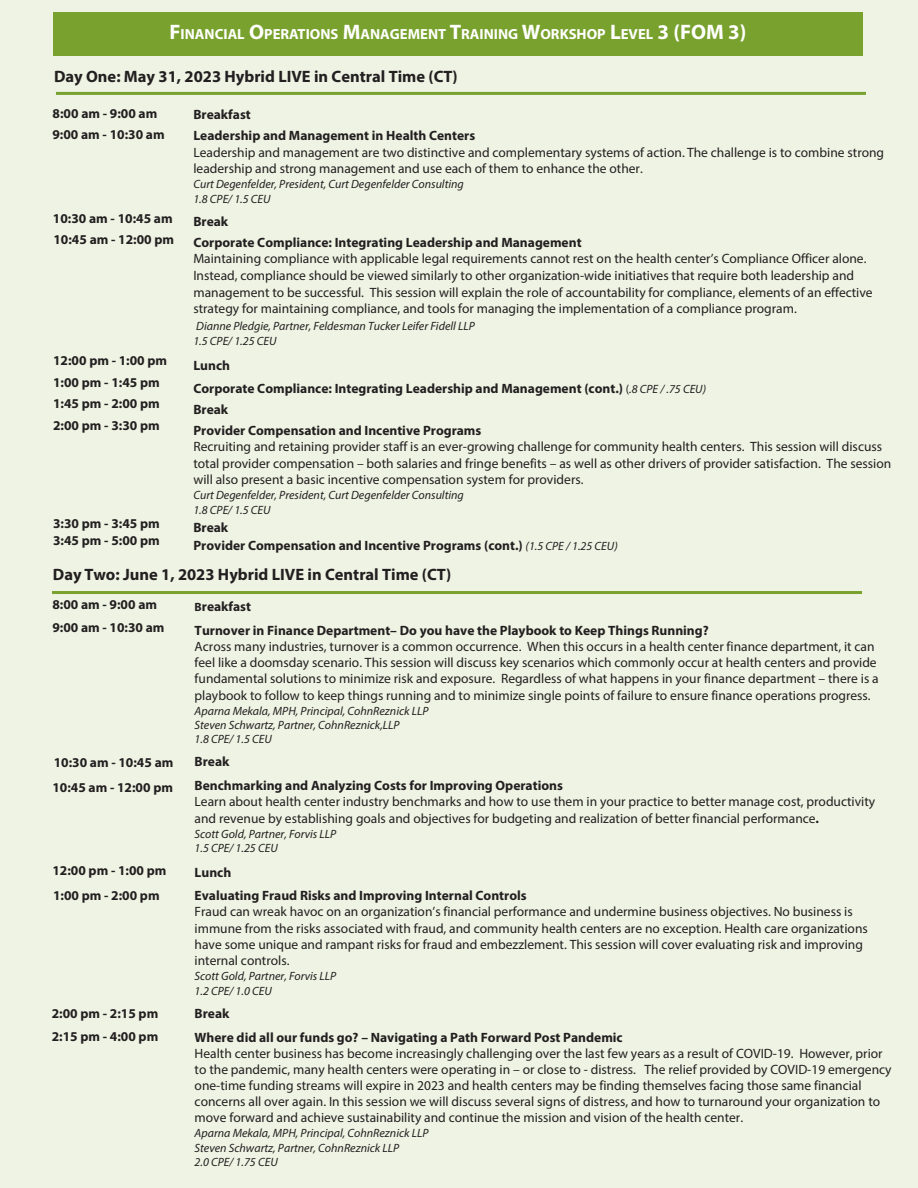
<style>
.page{position:relative;width:918px;height:1188px;background:#eef3e3}
.page>*{position:absolute;margin:0;border:0;box-sizing:border-box;transform-origin:0 0}
.Ag_day{font:700 16.5px "Myriad Pro";color:#231f20}
.Ag_day-2{font:700 14.7px "Myriad Pro";color:#fff}
.Ag_time{font:13.5px/16.2px "Myriad Pro";color:#231f20}
.Ag_obj{font:13.5px/16.5px "Myriad Pro";color:#231f20}
.Ag_obj-2{font:700 13.5px/20.7px "Myriad Pro";color:#231f20}
.Ag_time-2{font:700 13.5px/23.7px "Myriad Pro";color:#231f20}
.Ag_time-3{font:italic 12px/14.4px "Myriad Pro";color:#231f20}
.Ag_obj-3{font:italic 12px/15.1px "Myriad Pro";color:#231f20}
.s1{font-size:21px}
.s2{font-weight:400;font-size:12px}
.s3{font-weight:400;font-style:italic;font-size:12px}
.s4{font-size:12px}
.s5{font-weight:700}
</style>
<div class="page">
<div style="left:53px;top:12px;width:810px;height:43px;background:#78a22d"></div>
<hr style="left:56px;top:92px;width:810px;height:3px;background:#78a22d">
<hr style="left:52px;top:591px;width:810px;height:3px;background:#78a22d">
<p class="Ag_day-2" style="left:170px;top:25px;width:578px"><span class="s1">F</span>INANCIAL <span class="s1">O</span>PERATIONS <span class="s1">M</span>ANAGEMENT <span class="s1">T</span>RAINING <span class="s1">W</span>ORKSHOP <span class="s1">L</span>EVEL <span class="s1">3 (FOM 3)</span></p>
<p class="Ag_day" style="left:54px;top:66px;width:405px">Day One: May 31, 2023 Hybrid LIVE in Central Time (CT)</p>
<p class="Ag_obj-2" style="left:193px;top:104px;width:283px">Breakfast<br>Leadership and Management in Health Centers</p>
<p class="Ag_obj" style="left:193px;top:144px;width:692px">Leadership and management are two distinctive and complementary systems of action. The challenge is to combine strong leadership and strong management and use each of them to enhance the other.</p>
<p class="Ag_obj-3" style="left:193px;top:176px;width:272px">Curt Degenfelder, President, Curt Degenfelder Consulting<br>1.8 CPE/ 1.5 CEU</p>
<p class="Ag_obj-2" style="left:193px;top:211px;width:390px">Break<br>Corporate Compliance: Integrating Leadership and Management</p>
<p class="Ag_obj" style="left:193px;top:250px;width:681px">Maintaining compliance with applicable legal requirements cannot rest on the health center’s Compliance Officer alone.<br>Instead, compliance should be viewed similarly to other organization-wide initiatives that require both leadership and management to be successful. This session will explain the role of accountability for compliance, elements of an effective strategy for maintaining compliance, and tools for managing the implementation of a compliance program.</p>
<p class="Ag_obj-3" style="left:193px;top:318px;width:283px">Dianne Pledgie, Partner, Feldesman Tucker Leifer Fidell LLP<br>1.5 CPE/ 1.25 CEU</p>
<p class="Ag_obj-2" style="left:193px;top:353px;width:514px;line-height:23.7px">Lunch<br>Corporate Compliance: Integrating Leadership and Management (cont.) <span class="s2">(</span><span class="s3">.8 CPE / .75 CEU)</span></p>
<p class="Ag_obj-2" style="left:193px;top:399px;width:290px">Break<br>Provider Compensation and Incentive Programs</p>
<p class="Ag_obj" style="left:193px;top:438px;width:699px">Recruiting and retaining provider staff is an ever-growing challenge for community health centers. This session will discuss total provider compensation – both salaries and fringe benefits – as well as other drivers of provider satisfaction. The session will also present a basic incentive compensation system for providers.</p>
<p class="Ag_obj-3" style="left:193px;top:487px;width:272px">Curt Degenfelder, President, Curt Degenfelder Consulting<br>1.8 CPE/ 1.5 CEU</p>
<p class="Ag_obj-2" style="left:193px;top:519px;width:426px;line-height:17.4px">Break<br>Provider Compensation and Incentive Programs (cont.) <span class="s3">(1.5 CPE / 1.25 CEU)</span></p>
<p class="Ag_day" style="left:53px;top:563px;width:400px">Day Two: June 1, 2023 Hybrid LIVE in Central Time (CT)</p>
<p class="Ag_obj-2" style="left:52px;top:102px;width:114px;line-height:21.1px">8:00 am - 9:00 am<br>9:00 am - 10:30 am</p>
<p class="Ag_obj-2" style="left:53px;top:208px;width:123px">10:30 am - 10:45 am<br>10:45 am - 12:00 pm</p>
<p class="Ag_obj-2" style="left:53px;top:349px;width:116px;line-height:21.6px">12:00 pm - 1:00 pm<br>1:00 pm - 1:45 pm<br>1:45 pm - 2:00 pm<br>2:00 pm - 3:30 pm</p>
<p class="Ag_obj-2" style="left:53px;top:515px;width:108px;line-height:16.8px">3:30 pm - 3:45 pm<br>3:45 pm - 5:00 pm</p>
<p class="Ag_obj-2" style="left:52px;top:592px;width:114px;line-height:23.7px">8:00 am - 9:00 am<br>9:00 am - 10:30 am</p>
<p class="Ag_obj-2" style="left:52px;top:750px;width:123px;line-height:24.5px">10:30 am - 10:45 am<br>10:45 am - 12:00 pm</p>
<p class="Ag_obj-2" style="left:52px;top:857px;width:116px;line-height:25.2px">12:00 pm - 1:00 pm<br>1:00 pm - 2:00 pm</p>
<p class="Ag_time-2" style="left:52px;top:1001px;width:108px">2:00 pm - 2:15 pm<br>2:15 pm - 4:00 pm</p>
<p class="Ag_time-2" style="left:195px;top:594px;width:516px"><span class="s4">B</span>reakfast<br>Turnover in Finance Department– Do you have the Playbook to Keep Things Running?</p>
<p class="Ag_time" style="left:195px;top:638px;width:686px">Across many industries, turnover is a common occurrence. When this occurs in a health center finance department, it can feel like a doomsday scenario. This session will discuss key scenarios which commonly occur at health centers and provide fundamental solutions to minimize risk and exposure. Regardless of what happens in your finance department – there is a playbook to follow to keep things running and to minimize single points of failure to ensure finance operations progress.</p>
<p class="Ag_time-3" style="left:195px;top:703px;width:235px">Aparna Mekala, MPH, Principal, CohnReznick LLP<br>Steven Schwartz, Partner, CohnReznick,LLP<br>1.8 CPE/ 1.5 CEU</p>
<p class="Ag_time-2" style="left:195px;top:749px;width:370px">Break<br>Benchmarking and Analyzing Costs for Improving Operations</p>
<p class="Ag_time" style="left:195px;top:793px;width:682px">Learn about health center industry benchmarks and how to use them in your practice to better manage cost, productivity and revenue by establishing goals and objectives for budgeting and realization of better financial performance<span class="s5">.</span></p>
<p class="Ag_time-3" style="left:195px;top:827px;width:143px">Scott Gold, Partner, Forvis LLP<br>1.5 CPE/ 1.25 CEU</p>
<p class="Ag_time-2" style="left:195px;top:860px;width:334px">Lunch<br>Evaluating Fraud Risks and Improving Internal Controls</p>
<p class="Ag_time" style="left:195px;top:903px;width:675px">Fraud can wreak havoc on an organization’s financial performance and undermine business objectives. No business is immune from the risks associated with fraud, and community health centers are no exception. Health care organizations have some unique and rampant risks for fraud and embezzlement. This session will cover evaluating risk and improving internal controls.</p>
<p class="Ag_time-3" style="left:195px;top:969px;width:143px">Scott Gold, Partner, Forvis LLP<br>1.2 CPE/ 1.0 CEU</p>
<p class="Ag_time-2" style="left:195px;top:1001px;width:430px">Break<br>Where did all our funds go? – Navigating a Path Forward Post Pandemic</p>
<p class="Ag_time" style="left:195px;top:1045px;width:698px">Health center business has become increasingly challenging over the last few years as a result of COVID-19. However, prior to the pandemic, many health centers were operating in – or close to - distress. The relief provided by COVID-19 emergency one-time funding streams will expire in 2023 and health centers may be finding themselves facing those same financial concerns all over again. In this session we will discuss several signs of distress, and how to turnaround your organization to move forward and achieve sustainability and continue the mission and vision of the health center.</p>
<p class="Ag_time-3" style="left:195px;top:1126px;width:235px">Aparna Mekala, MPH, Principal, CohnReznick LLP<br>Steven Schwartz, Partner, CohnReznick LLP<br>2.0 CPE/ 1.75 CEU</p>
</div>
